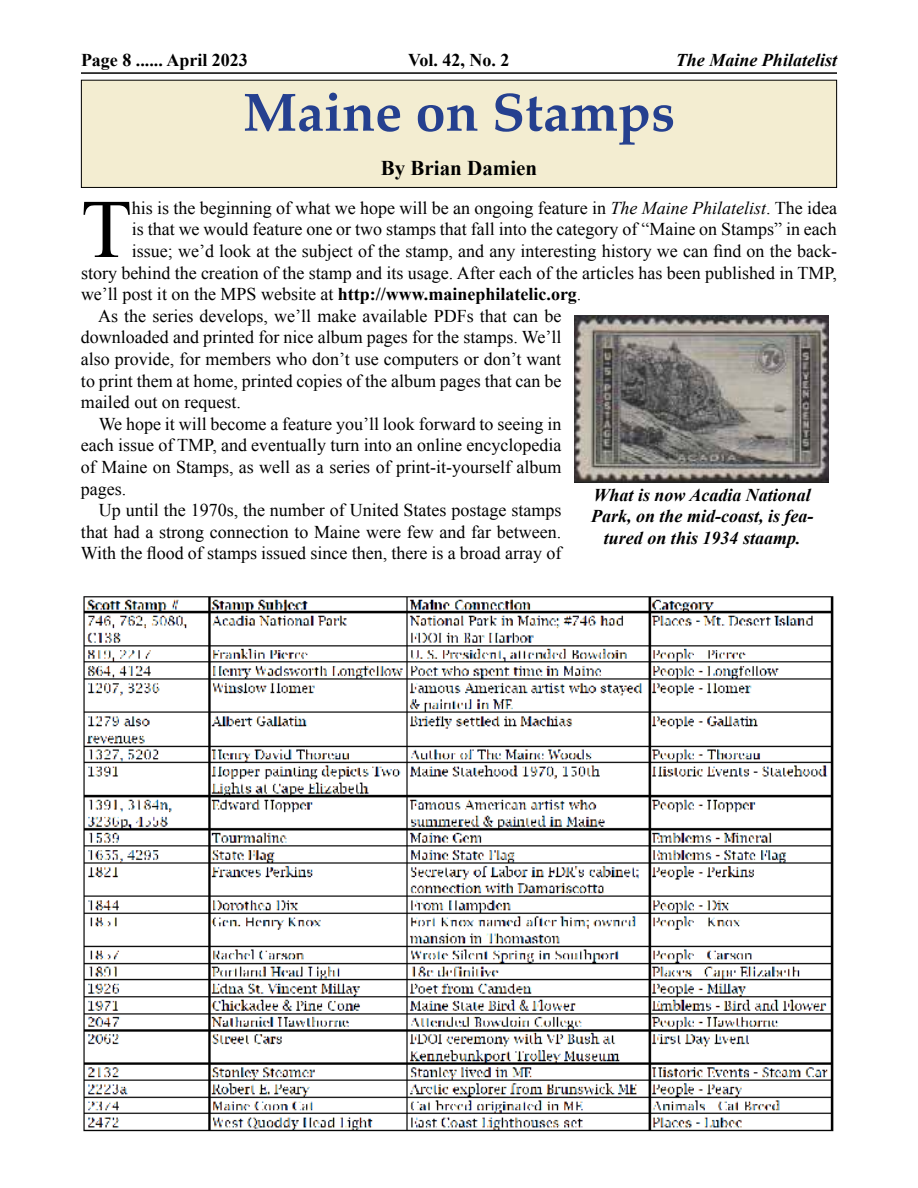
<style>
.page{position:relative;width:918px;height:1188px;background:#fff}
.page>*{position:absolute;margin:0;border:0;box-sizing:border-box;transform-origin:0 0}
.t1{font:83.25px "Times New Roman";color:#000}
.t2{font:700 54px "Palatino";color:#25408f}
.t3{font:700 21px "Times New Roman";color:#000}
.t4{font:18px "Times New Roman";color:#000}
.t5{font:700 18px "Times New Roman";color:#000}
.t6{font:italic 700 18px/21.6px "Times New Roman";color:#000;text-align:center}
.s1{font-style:italic}
.s2{font-weight:400}
</style>
<div class="page">
<hr style="left:81px;top:72px;width:756px;height:2px;background:#000">
<img style="left:83px;top:596px;width:751px;height:536px">
<div style="left:81px;top:80px;width:756px;height:107px;background:#f3edd1"></div>
<div style="left:81px;top:80px;width:756px;height:108px;border:1px solid #000"></div>
<img style="left:575px;top:316px;width:253px;height:167px">
<p class="t5" style="left:81px;top:48px;width:168px">Page 8 ...... April 2023</p>
<p class="t5" style="left:408px;top:48px;width:103px">Vol. 42, No. 2</p>
<p class="t6" style="left:676px;top:49px;width:163px">The Maine Philatelist</p>
<h2 class="t2" style="left:243px;top:66px;width:433px">Maine on Stamps</h2>
<p class="t3" style="left:381px;top:153px;width:158px">By Brian Damien</p>
<h1 class="t1" style="left:81px;top:173px;width:52px">T</h1>
<p class="t4" style="left:132px;top:196px;width:707px">his is the beginning of what we hope will be an ongoing feature in <span class="s1">The Maine Philatelist</span>. The idea</p>
<p class="t4" style="left:132px;top:217px;width:707px">is that we would feature one or two stamps that fall into the category of “Maine on Stamps” in each</p>
<p class="t4" style="left:132px;top:239px;width:707px">issue; we’d look at the subject of the stamp, and any interesting history we can find on the back-</p>
<p class="t4" style="left:81px;top:260px;width:757px">story behind the creation of the stamp and its usage. After each of the articles has been published in TMP,</p>
<p class="t5" style="left:81px;top:282px;width:502px"><span class="s2">we’ll post it on the MPS website at</span> http://www.mainephilatelic.org<span class="s2">.</span></p>
<p class="t4" style="left:98px;top:304px;width:465px">As the series develops, we’ll make available PDFs that can be</p>
<p class="t4" style="left:81px;top:325px;width:482px">downloaded and printed for nice album pages for the stamps. We’ll</p>
<p class="t4" style="left:81px;top:347px;width:482px">also provide, for members who don’t use computers or don’t want</p>
<p class="t4" style="left:81px;top:368px;width:482px">to print them at home, printed copies of the album pages that can be</p>
<p class="t4" style="left:81px;top:390px;width:161px">mailed out on request.</p>
<p class="t4" style="left:99px;top:412px;width:464px">We hope it will become a feature you’ll look forward to seeing in</p>
<p class="t4" style="left:81px;top:433px;width:482px">each issue of TMP, and eventually turn into an online encyclopedia</p>
<p class="t4" style="left:81px;top:455px;width:482px">of Maine on Stamps, as well as a series of print-it-yourself album</p>
<p class="t4" style="left:81px;top:476px;width:47px">pages.</p>
<p class="t4" style="left:99px;top:498px;width:464px">Up until the 1970s, the number of United States postage stamps</p>
<p class="t4" style="left:81px;top:520px;width:482px">that had a strong connection to Maine were few and far between.</p>
<p class="t4" style="left:81px;top:541px;width:482px">With the flood of stamps issued since then, there is a broad array of</p>
<p class="t6" style="left:591px;top:484px;width:224px">What is now Acadia National<br>Park, on the mid-coast, is fea&shy;tured on this 1934 staamp.</p>
</div>
